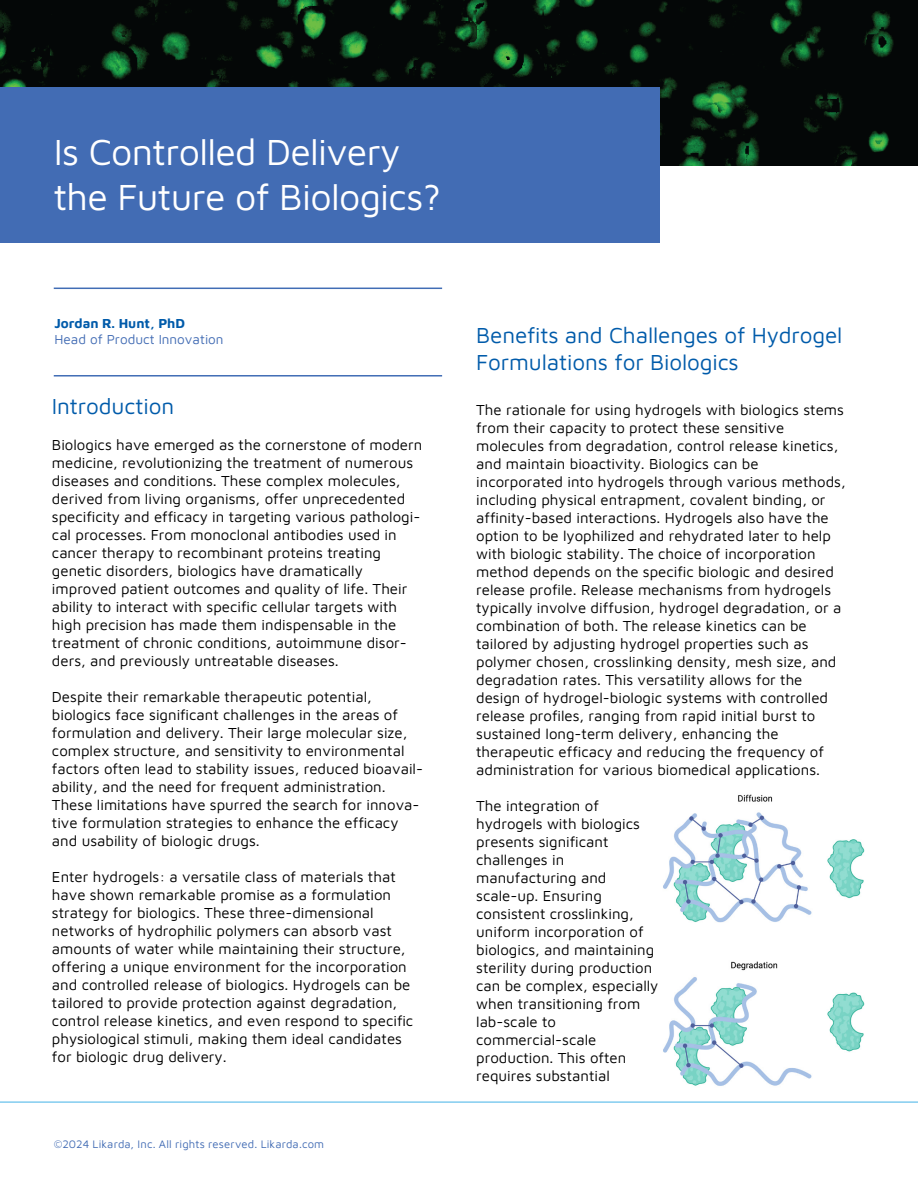
<style>
.page{position:relative;width:918px;height:1188px;background:#fff}
.page>*{position:absolute;margin:0;border:0;box-sizing:border-box;transform-origin:0 0}
.t1{font:37.5px/45px "Maven Pro";letter-spacing:-.02em;color:#fff}
.t2{font:22.5px/27px "Maven Pro";letter-spacing:-.005em;color:#005baa}
.t3{font:15px/18px "Maven Pro";color:#000}
.t4{font:13.5px "Maven Pro";color:#426cb4}
.t5{font:700 13.5px "Maven Pro";letter-spacing:-.005em;color:#005baa}
.t6{font:11.25px "Maven Pro";letter-spacing:.015em;color:#426cb4}
</style>
<div class="page">
<hr style="left:0;top:1102px;width:918px;height:1px;background:#43b3e7">
<hr style="left:54px;top:288px;width:388px;height:1px;background:#416db5">
<hr style="left:54px;top:375px;width:388px;height:2px;background:#416db5">
<img style="left:0;top:0;width:918px;height:165px">
<div style="left:0;top:88px;width:660px;height:155px;background:#426cb4"></div>
<img style="left:663px;top:794px;width:202px;height:292px">
<h1 class="t1" style="left:54px;top:127px;width:389px">Is Controlled Delivery the Future of Biologics?</h1>
<p class="t5" style="left:55px;top:314px;width:132px">Jordan R. Hunt, PhD</p>
<p class="t4" style="left:55px;top:331px;width:171px">Head of Product Innovation</p>
<h2 class="t2" style="left:52px;top:391px;width:124px">Introduction</h2>
<p class="t3" style="left:52px;top:435px;width:372px">Biologics have emerged as the cornerstone of modern medicine, revolutionizing the treatment of numerous diseases and conditions. These complex molecules, derived from living organisms, offer unprecedented specificity and efficacy in targeting various pathologi&shy;cal processes. From monoclonal antibodies used in cancer therapy to recombinant proteins treating genetic disorders, biologics have dramatically improved patient outcomes and quality of life. Their ability to interact with specific cellular targets with high precision has made them indispensable in the treatment of chronic conditions, autoimmune disor&shy;ders, and previously untreatable diseases.</p>
<p class="t3" style="left:52px;top:687px;width:373px">Despite their remarkable therapeutic potential, biologics face significant challenges in the areas of formulation and delivery. Their large molecular size, complex structure, and sensitivity to environmental factors often lead to stability issues, reduced bioavail&shy;ability, and the need for frequent administration.<br>These limitations have spurred the search for innova&shy;tive formulation strategies to enhance the efficacy and usability of biologic drugs.</p>
<p class="t3" style="left:52px;top:867px;width:363px">Enter hydrogels: a versatile class of materials that have shown remarkable promise as a formulation strategy for biologics. These three-dimensional networks of hydrophilic polymers can absorb vast amounts of water while maintaining their structure, offering a unique environment for the incorporation and controlled release of biologics. Hydrogels can be tailored to provide protection against degradation, control release kinetics, and even respond to specific physiological stimuli, making them ideal candidates for biologic drug delivery.</p>
<p class="t6" style="left:54px;top:1136px;width:272px">©2024 Likarda, Inc. All rights reserved. Likarda.com</p>
<h2 class="t2" style="left:476px;top:320px;width:368px">Benefits and Challenges of Hydrogel<br>Formulations for Biologics</h2>
<p class="t3" style="left:476px;top:400px;width:371px">The rationale for using hydrogels with biologics stems from their capacity to protect these sensitive molecules from degradation, control release kinetics, and maintain bioactivity. Biologics can be incorporated into hydrogels through various methods, including physical entrapment, covalent binding, or affinity-based interactions. Hydrogels also have the option to be lyophilized and rehydrated later to help with biologic stability. The choice of incorporation method depends on the specific biologic and desired release profile. Release mechanisms from hydrogels typically involve diffusion, hydrogel degradation, or a combination of both. The release kinetics can be tailored by adjusting hydrogel properties such as polymer chosen, crosslinking density, mesh size, and degradation rates. This versatility allows for the design of hydrogel-biologic systems with controlled release profiles, ranging from rapid initial burst to sustained long-term delivery, enhancing the therapeutic efficacy and reducing the frequency of administration for various biomedical applications.</p>
<p class="t3" style="left:476px;top:796px;width:184px">The integration of hydrogels with biologics presents significant challenges in manufacturing and scale-up. Ensuring consistent crosslinking, uniform incorporation of biologics, and maintaining sterility during production can be complex, especially when transitioning from lab-scale to commercial-scale production. This often requires substantial</p>
</div>
